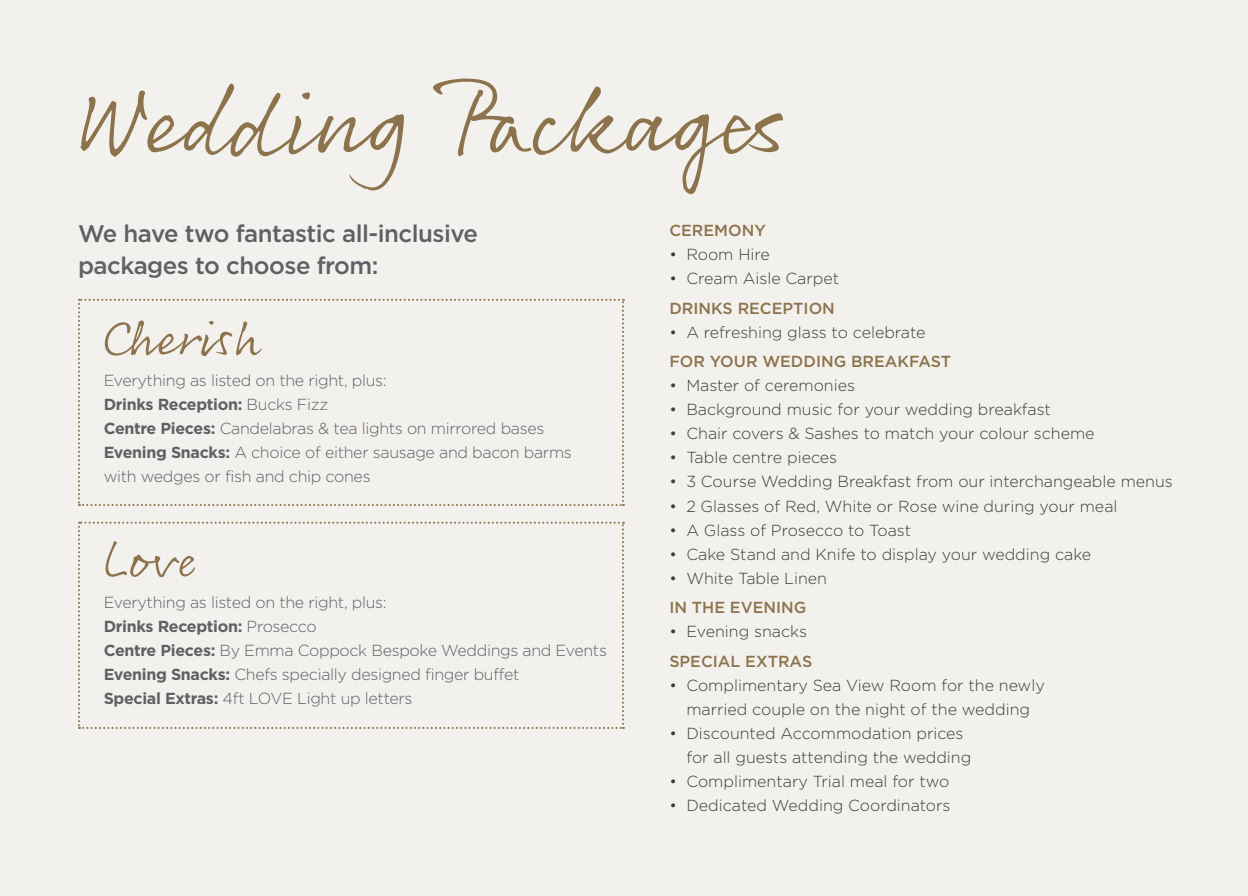
<style>
.page{position:relative;width:1248px;height:896px;background:#fff}
.page>*{position:absolute;margin:0;border:0;box-sizing:border-box;transform-origin:0 0}
.t1{font:96px "Rollerscript Smooth";color:#8c734b}
.t2{font:54px "Rollerscript Smooth";color:#8c734b}
.t3{font:500 24px/32px "Gotham";letter-spacing:-.02em;color:#625e66}
.t4{font:300 16px/24px "Gotham";color:#3c3c3b;text-align:center}
.t5{font:300 16px/24px "Gotham";letter-spacing:-.02em;color:#625e66}
.t6{font:500 16px "Gotham";color:#8c734b}
.s1{font-weight:700}
</style>
<div class="page">
<div style="left:0;top:0;width:1247px;height:896px;background:#f3f1ed"></div>
<svg style="left:78px;top:299px;width:546px;height:207px"></svg>
<svg style="left:78px;top:522px;width:546px;height:207px"></svg>
<h1 class="t1" style="left:78px;top:61px;width:707px">Wedding Packages</h1>
<h3 class="t3" style="left:78px;top:216px;width:401px">We have two fantastic all-inclusive packages to choose from:</h3>
<p class="t6" style="left:669px;top:221px;width:98px">CEREMONY</p>
<p class="t4" style="left:669px;top:242px;width:102px">• Room Hire</p>
<p class="t4" style="left:669px;top:266px;width:171px">• Cream Aisle Carpet</p>
<p class="t6" style="left:669px;top:299px;width:167px">DRINKS RECEPTION</p>
<p class="t4" style="left:669px;top:320px;width:258px">• A refreshing glass to celebrate</p>
<p class="t6" style="left:669px;top:353px;width:283px">FOR YOUR WEDDING BREAKFAST</p>
<p class="t4" style="left:669px;top:373px;width:187px">• Master of ceremonies</p>
<p class="t4" style="left:669px;top:397px;width:383px">• Background music for your wedding breakfast</p>
<p class="t4" style="left:669px;top:421px;width:426px">• Chair covers &amp; Sashes to match your colour scheme</p>
<p class="t4" style="left:669px;top:445px;width:169px">• Table centre pieces</p>
<p class="t4" style="left:669px;top:469px;width:505px">• 3 Course Wedding Breakfast from our interchangeable menus</p>
<p class="t4" style="left:669px;top:493px;width:449px">• 2 Glasses of Red, White or Rose wine during your meal</p>
<p class="t4" style="left:669px;top:517px;width:243px">• A Glass of Prosecco to Toast</p>
<p class="t4" style="left:669px;top:541px;width:423px">• Cake Stand and Knife to display your wedding cake</p>
<p class="t4" style="left:669px;top:565px;width:159px">• White Table Linen</p>
<p class="t6" style="left:669px;top:598px;width:138px">IN THE EVENING</p>
<p class="t4" style="left:669px;top:619px;width:139px">• Evening snacks</p>
<p class="t6" style="left:669px;top:652px;width:144px">SPECIAL EXTRAS</p>
<p class="t4" style="left:669px;top:673px;width:377px">• Complimentary Sea View Room for the newly married couple on the night of the wedding</p>
<p class="t4" style="left:686px;top:721px;width:286px;text-align:left;text-indent:-17px">• Discounted Accommodation prices for all guests attending the wedding</p>
<p class="t4" style="left:669px;top:769px;width:281px">• Complimentary Trial meal for two</p>
<p class="t4" style="left:669px;top:793px;width:283px">• Dedicated Wedding Coordinators</p>
<h2 class="t2" style="left:104px;top:303px;width:160px">Cherish</h2>
<p class="t5" style="left:104px;top:368px;width:469px">Everything as listed on the right, plus:<br><span class="s1">Drinks Reception:</span> Bucks Fizz<br><span class="s1">Centre Pieces:</span> Candelabras &amp; tea lights on mirrored bases <span class="s1">Evening Snacks:</span> A choice of either sausage and bacon barms with wedges or fish and chip cones</p>
<h2 class="t2" style="left:104px;top:525px;width:95px">Love</h2>
<p class="t5" style="left:104px;top:590px;width:504px">Everything as listed on the right, plus:<br><span class="s1">Drinks Reception:</span> Prosecco<br><span class="s1">Centre Pieces:</span> By Emma Coppock Bespoke Weddings and Events <span class="s1">Evening Snacks:</span> Chefs specially designed finger buffet<br><span class="s1">Special Extras:</span> 4ft LOVE Light up letters</p>
</div>
